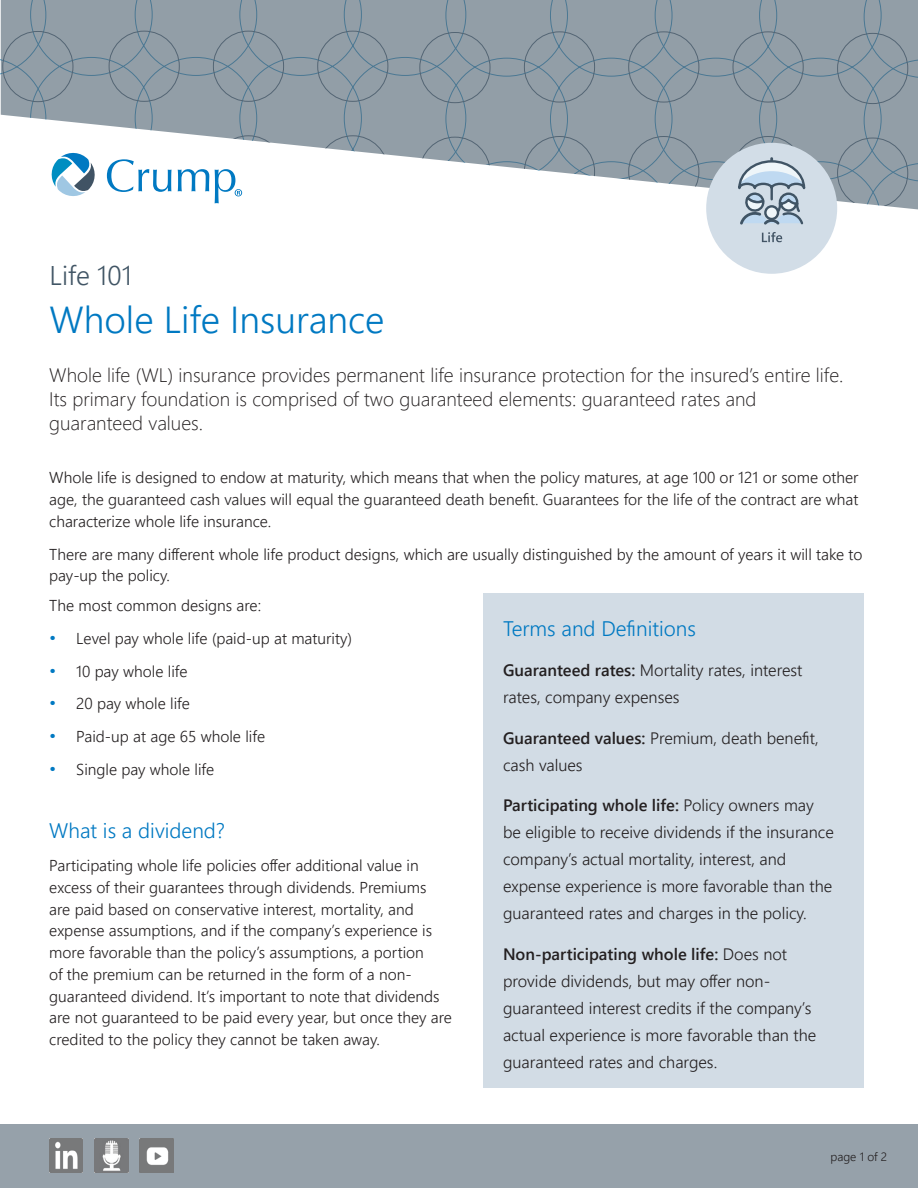
<style>
.page{position:relative;width:918px;height:1188px;background:#fff}
.page>*{position:absolute;margin:0;border:0;box-sizing:border-box;transform-origin:0 0}
.t1{font:300 37.5px "Segoe UI";color:#0079c2}
.t2{font:300 27px "Segoe UI";color:#415565}
.Bullets_L1{font:300 21px "Segoe UI";color:#0079c2}
.t3{font:300 19.5px/24px "Segoe UI";color:#231f20}
.t4{font:300 16.5px/27px "Segoe UI";color:#231f20}
.Bullets_L1-2{font:300 15.75px/21.8px "Segoe UI";color:#231f20}
.t5{font:300 12px "Segoe UI";letter-spacing:-.005em;color:#231f20}
.s1{font-size:18px;color:#0079c2}
.s2{font-weight:600}
</style>
<div class="page">
<div style="left:0;top:1125px;width:918px;height:63px;background:#96a1aa"></div>
<div style="left:706px;top:143px;width:131px;height:131px;background:#d2dde7;border-radius:50%"></div>
<svg style="left:0;top:0;width:918px;height:242px"></svg>
<img style="left:49px;top:1139px;width:34px;height:33px">
<img style="left:95px;top:1139px;width:33px;height:33px">
<img style="left:140px;top:1139px;width:34px;height:33px">
<div style="left:483px;top:593px;width:381px;height:495px;background:#d2dce5"></div>
<p class="t2" style="left:50px;top:250px;width:84px">Life 101</p>
<p class="t1" style="left:50px;top:285px;width:336px">Whole Life Insurance</p>
<p class="t3" style="left:49px;top:362px;width:796px">Whole life (WL) insurance provides permanent life insurance protection for the insured’s entire life.<br>Its primary foundation is comprised of two guaranteed elements: guaranteed rates and guaranteed values.</p>
<p class="Bullets_L1-2" style="left:49px;top:465px;width:811px;text-align:justify">Whole life is designed to endow at maturity, which means that when the policy matures, at age 100 or 121 or some other age, the guaranteed cash values will equal the guaranteed death benefit. Guarantees for the life of the contract are what characterize whole life insurance.</p>
<p class="Bullets_L1-2" style="left:49px;top:542px;width:815px">There are many different whole life product designs, which are usually distinguished by the amount of years it will take to pay-up the policy.</p>
<p class="Bullets_L1-2" style="left:49px;top:593px;width:213px">The most common designs are:</p>
<p class="Bullets_L1-2" style="left:49px;top:626px;width:304px"><span class="s1">•</span> Level pay whole life (paid-up at maturity)</p>
<p class="Bullets_L1-2" style="left:49px;top:659px;width:140px"><span class="s1">•</span> 10 pay whole life</p>
<p class="Bullets_L1-2" style="left:49px;top:691px;width:142px"><span class="s1">•</span> 20 pay whole life</p>
<p class="Bullets_L1-2" style="left:49px;top:724px;width:217px"><span class="s1">•</span> Paid-up at age 65 whole life</p>
<p class="Bullets_L1-2" style="left:49px;top:757px;width:167px"><span class="s1">•</span> Single pay whole life</p>
<p class="Bullets_L1" style="left:503px;top:608px;width:195px">Terms and Definitions</p>
<p class="t4" style="left:503px;top:655px;width:301px"><span class="s2">Guaranteed rates:</span> Mortality rates, interest rates, company expenses</p>
<p class="t4" style="left:503px;top:723px;width:317px"><span class="s2">Guaranteed values:</span> Premium, death benefit, cash values</p>
<p class="t4" style="left:503px;top:790px;width:332px"><span class="s2">Participating whole life:</span> Policy owners may be eligible to receive dividends if the insurance company’s actual mortality, interest, and expense experience is more favorable than the guaranteed rates and charges in the policy.</p>
<p class="t4" style="left:503px;top:939px;width:315px"><span class="s2">Non-participating whole life:</span> Does not provide dividends, but may offer non&shy;guaranteed interest credits if the company’s actual experience is more favorable than the guaranteed rates and charges.</p>
<p class="Bullets_L1" style="left:49px;top:811px;width:177px">What is a dividend?</p>
<p class="Bullets_L1-2" style="left:49px;top:853px;width:404px">Participating whole life policies offer additional value in excess of their guarantees through dividends. Premiums<br>are paid based on conservative interest, mortality, and expense assumptions, and if the company’s experience is more favorable than the policy’s assumptions, a portion<br>of the premium can be returned in the form of a non&shy;guaranteed dividend. It’s important to note that dividends are not guaranteed to be paid every year, but once they are credited to the policy they cannot be taken away.</p>
<p class="t5" style="left:831px;top:1145px;width:58px">page 1 of 2</p>
</div>
